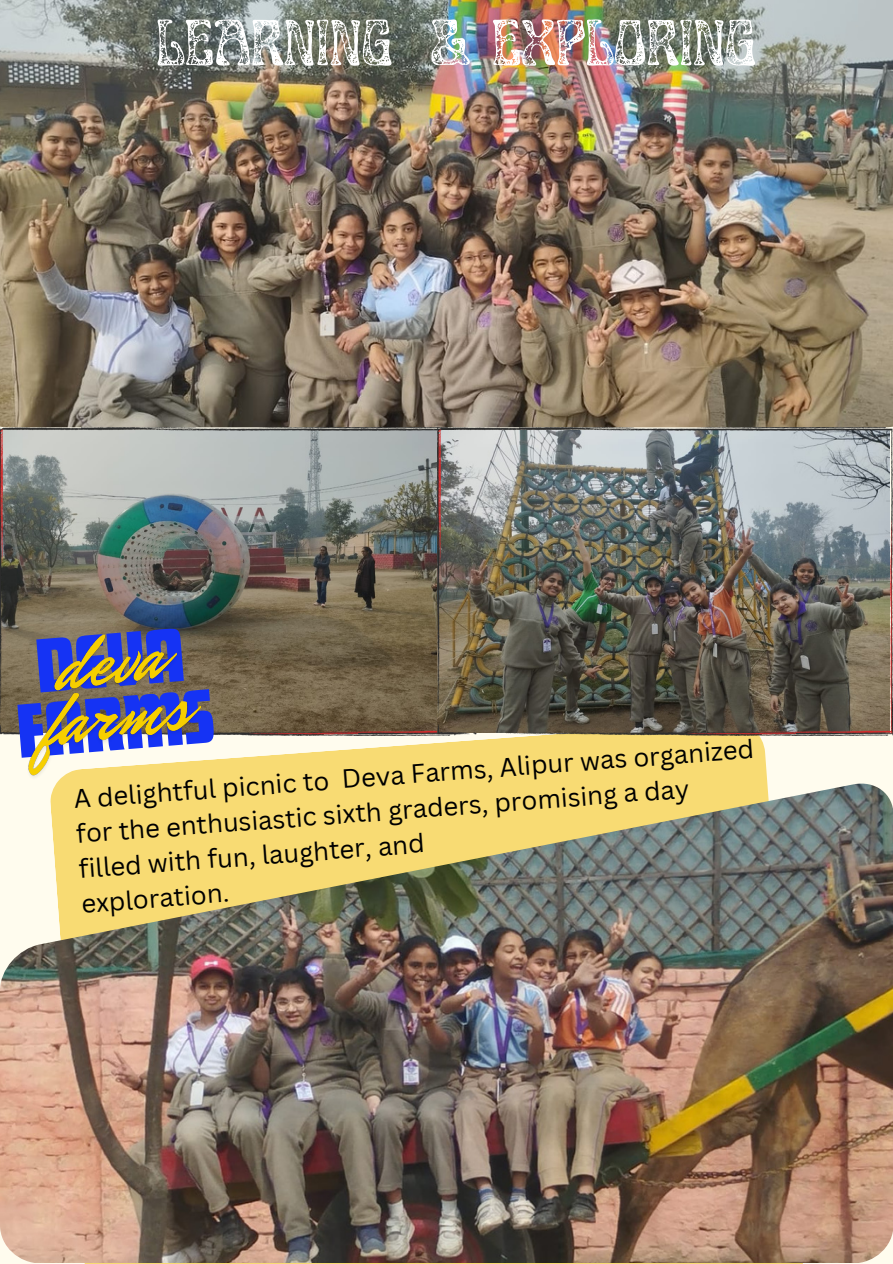
<style>
.page{position:relative;width:893px;height:1264px;background:#fff}
.page>*{position:absolute;margin:0;border:0;box-sizing:border-box;transform-origin:0 0}
.t1{font:79.65px/63.4px "Futura Com Display";color:#1533f4;text-align:center}
.t2{font:66px "Art Nuvo Stamp";color:#fff}
.t3{font:25.65px/35.2px "Canva Sans";color:#000}
</style>
<div class="page">
<img style="left:0;top:0;width:892px;height:427px">
<svg style="left:50px;top:735px;width:760px;height:528px;background:#f4dd8b"></svg>
<img style="left:0;top:783px;width:892px;height:479px">
<img style="left:0;top:427px;width:438px;height:308px">
<img style="left:438px;top:427px;width:454px;height:308px">
<img style="left:6px;top:602px;width:208px;height:182px">
<p class="t2" style="left:156px;top:16px;width:601px">LEARNING &amp; EXPLORING</p>
<p class="t1" style="left:8px;top:635px;width:199px;rotate:-5deg">DEVA<br>FARMS</p>
<h1 class="t3" style="left:72px;top:779px;width:683px;rotate:-4deg">A delightful picnic to Deva Farms, Alipur was organized for the enthusiastic sixth graders, promising a day filled with fun, laughter, and</h1>
<p class="t3" style="left:80px;top:885px;width:150px;rotate:-4deg">exploration.</p>
</div>
